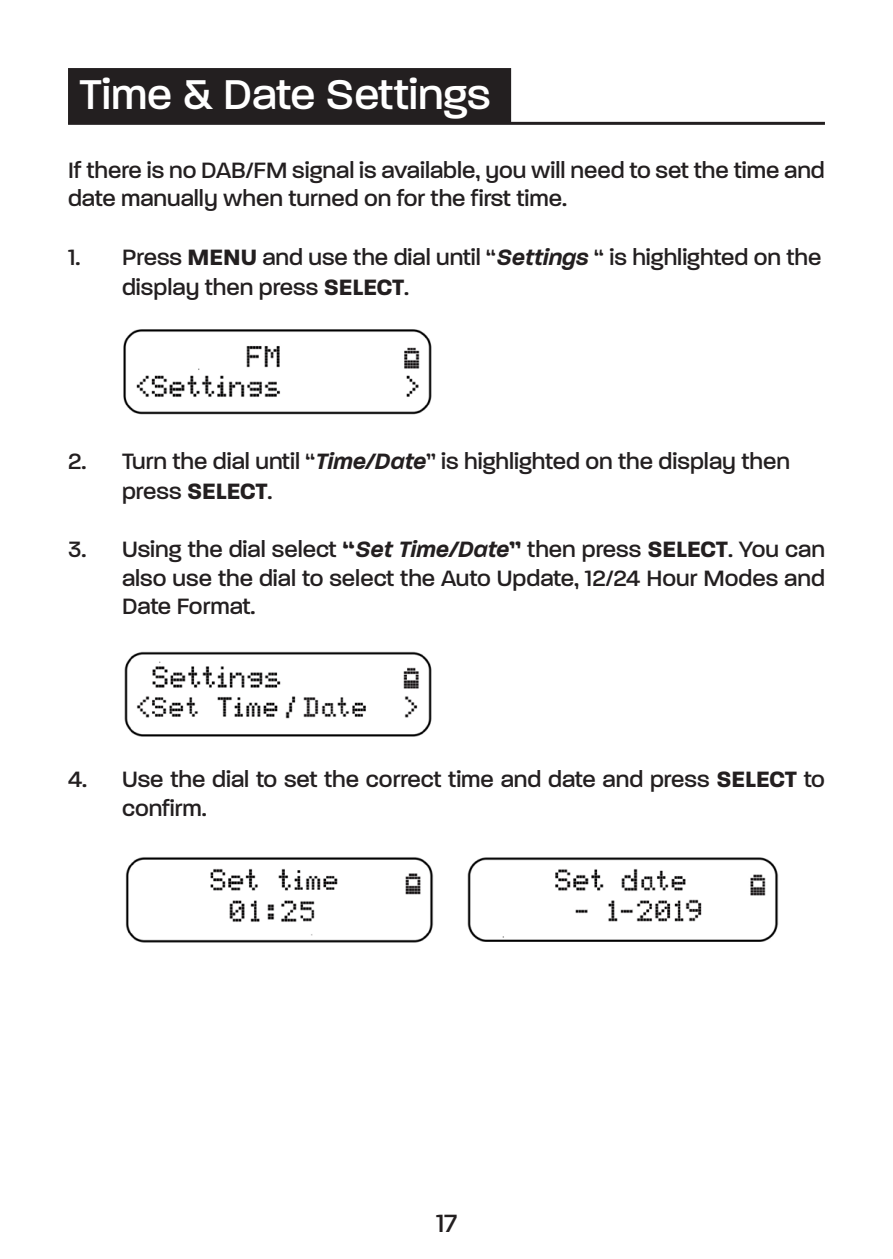
<style>
.page{position:relative;width:893px;height:1259px;background:#fff}
.page>*{position:absolute;margin:0;border:0;box-sizing:border-box;transform-origin:0 0}
.t1{font:500 45px "Paralucent";color:#fff}
.t2{font:500 27px "Paralucent";color:#231f20}
.t3{font:500 24px/28.8px "Paralucent";color:#231f20}
.s1{font-weight:700}
.s2{font-weight:600;font-style:italic}
</style>
<div class="page">
<img style="left:123px;top:329px;width:309px;height:86px">
<img style="left:124px;top:651px;width:308px;height:85px">
<img style="left:125px;top:857px;width:309px;height:86px">
<img style="left:468px;top:857px;width:310px;height:85px">
<div style="left:70px;top:70px;width:440px;height:52px;background:#231f20"></div>
<div style="left:68px;top:68px;width:443px;height:56px;border:3px solid #231f20"></div>
<hr style="left:68px;top:122px;width:757px;height:3px;background:#231f20">
<p class="t1" style="left:80px;top:68px;width:413px">Time &amp; Date Settings</p>
<p class="t3" style="left:68px;top:155px;width:758px">If there is no DAB/FM signal is available, you will need to set the time and date manually when turned on for the first time.</p>
<p class="t3" style="left:122px;top:242px;width:701px;line-height:30px;text-indent:-54px">1. Press <span class="s1">MENU</span> and use the dial until “<span class="s2">Settings</span> “ is highlighted on the display then press <span class="s1">SELECT</span>.</p>
<p class="t3" style="left:122px;top:446px;width:669px;line-height:30px;text-indent:-54px">2. Turn the dial until “<span class="s2">Time/Date</span>” is highlighted on the display then press <span class="s1">SELECT</span>.</p>
<p class="t3" style="left:122px;top:535px;width:704px;text-align:justify;text-indent:-54px">3. Using the dial select <span class="s1">“</span><span class="s2">Set Time/Date</span><span class="s1">”</span> then press <span class="s1">SELECT</span>. You can also use the dial to select the Auto Update, 12/24 Hour Modes and Date Format.</p>
<p class="t3" style="left:122px;top:765px;width:704px;text-indent:-54px">4. Use the dial to set the correct time and date and press <span class="s1">SELECT</span> to confirm.</p>
<p class="t2" style="left:436px;top:1207px;width:22px">17</p>
</div>
